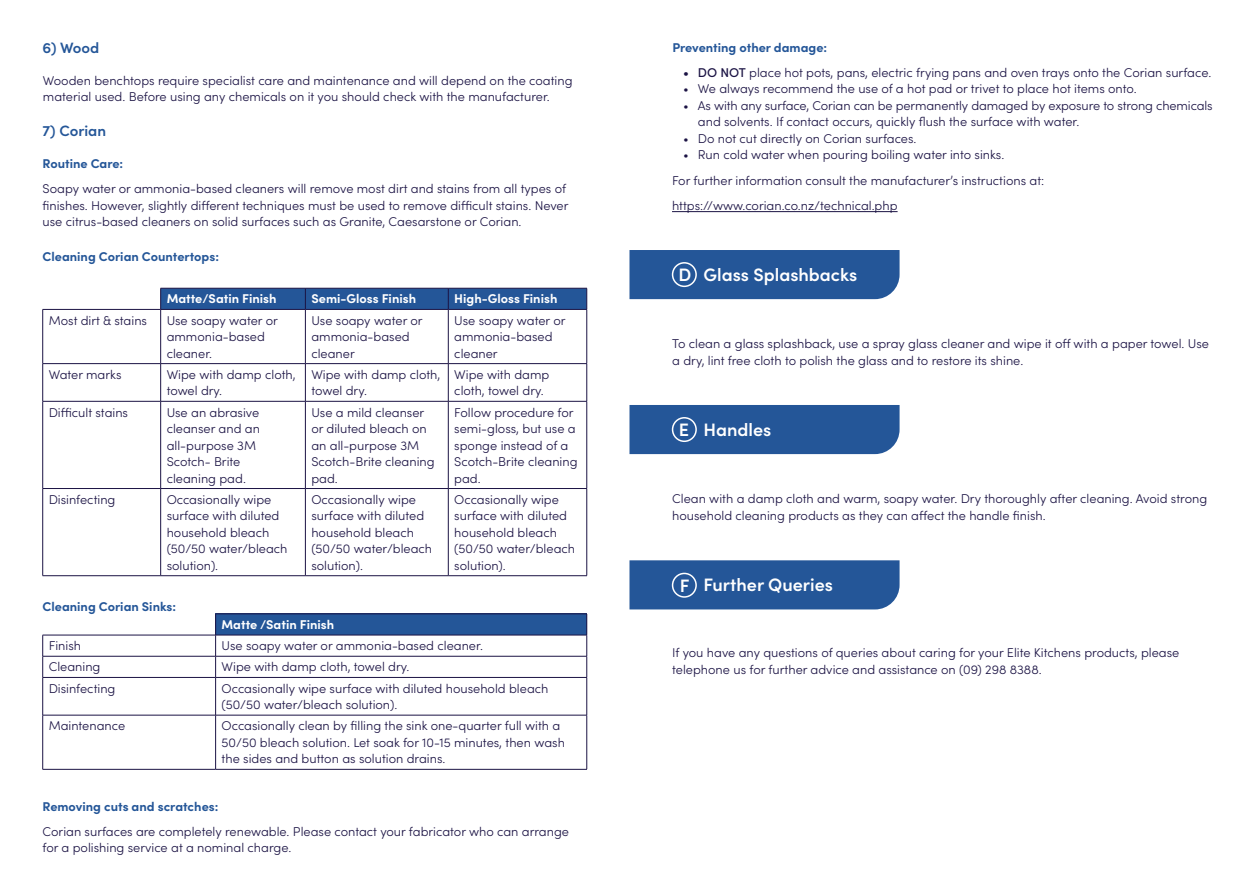
<style>
.page{position:relative;width:1259px;height:893px;background:#fff}
.page>*{position:absolute;margin:0;border:0;box-sizing:border-box;transform-origin:0 0}
.t1{font:600 18px "Sofia Pro";color:#fff}
.t2{font:600 15px "Sofia Pro";color:#245698}
.t3{font:300 12.75px/16.5px "Sofia Pro";color:#1b1344}
.t4{font:700 12.75px "Sofia Pro";color:#245698}
.t5{font:700 12.75px "Sofia Pro";color:#fff}
.s1{font-weight:500}
</style>
<div class="page">
<div style="left:629px;top:250px;width:270px;height:49px;background:#245698"></div>
<div style="left:629px;top:405px;width:270px;height:49px;background:#245698"></div>
<div style="left:629px;top:560px;width:270px;height:49px;background:#245698"></div>
<hr style="left:42px;top:310px;width:1px;height:53px;background:#1b1344">
<hr style="left:161px;top:309px;width:144px;height:1px;background:#1b1344">
<hr style="left:160px;top:310px;width:1px;height:53px;background:#1b1344">
<hr style="left:305px;top:309px;width:143px;height:1px;background:#1b1344">
<hr style="left:305px;top:310px;width:1px;height:53px;background:#1b1344">
<hr style="left:448px;top:309px;width:139px;height:1px;background:#1b1344">
<hr style="left:448px;top:310px;width:1px;height:53px;background:#1b1344">
<hr style="left:586px;top:310px;width:1px;height:53px;background:#1b1344">
<hr style="left:43px;top:363px;width:118px;height:1px;background:#1b1344">
<hr style="left:42px;top:364px;width:1px;height:37px;background:#1b1344">
<hr style="left:161px;top:363px;width:144px;height:1px;background:#1b1344">
<hr style="left:160px;top:364px;width:1px;height:37px;background:#1b1344">
<hr style="left:305px;top:363px;width:143px;height:1px;background:#1b1344">
<hr style="left:305px;top:364px;width:1px;height:37px;background:#1b1344">
<hr style="left:448px;top:363px;width:139px;height:1px;background:#1b1344">
<hr style="left:448px;top:364px;width:1px;height:37px;background:#1b1344">
<hr style="left:586px;top:364px;width:1px;height:37px;background:#1b1344">
<hr style="left:43px;top:401px;width:118px;height:1px;background:#1b1344">
<hr style="left:42px;top:401px;width:1px;height:87px;background:#1b1344">
<hr style="left:161px;top:401px;width:144px;height:1px;background:#1b1344">
<hr style="left:160px;top:401px;width:1px;height:87px;background:#1b1344">
<hr style="left:305px;top:401px;width:143px;height:1px;background:#1b1344">
<hr style="left:305px;top:401px;width:1px;height:87px;background:#1b1344">
<hr style="left:448px;top:401px;width:139px;height:1px;background:#1b1344">
<hr style="left:448px;top:401px;width:1px;height:87px;background:#1b1344">
<hr style="left:586px;top:401px;width:1px;height:87px;background:#1b1344">
<hr style="left:43px;top:488px;width:118px;height:1px;background:#1b1344">
<hr style="left:42px;top:489px;width:1px;height:86px;background:#1b1344">
<hr style="left:161px;top:488px;width:144px;height:1px;background:#1b1344">
<hr style="left:160px;top:489px;width:1px;height:86px;background:#1b1344">
<hr style="left:305px;top:488px;width:143px;height:1px;background:#1b1344">
<hr style="left:305px;top:489px;width:1px;height:86px;background:#1b1344">
<hr style="left:448px;top:488px;width:139px;height:1px;background:#1b1344">
<hr style="left:448px;top:489px;width:1px;height:86px;background:#1b1344">
<hr style="left:586px;top:489px;width:1px;height:86px;background:#1b1344">
<hr style="left:43px;top:575px;width:118px;height:1px;background:#1b1344">
<hr style="left:161px;top:575px;width:144px;height:1px;background:#1b1344">
<hr style="left:305px;top:575px;width:143px;height:1px;background:#1b1344">
<hr style="left:448px;top:575px;width:139px;height:1px;background:#1b1344">
<div style="left:160px;top:288px;width:427px;height:21px;background:#245698"></div>
<hr style="left:43px;top:309px;width:118px;height:1px;background:#1b1344">
<div style="left:216px;top:614px;width:371px;height:21px;background:#245698"></div>
<hr style="left:215px;top:614px;width:372px;height:1px;background:#1b1344">
<hr style="left:216px;top:635px;width:371px;height:1px;background:#1b1344">
<hr style="left:43px;top:656px;width:173px;height:1px;background:#1b1344">
<svg style="left:42px;top:635px;width:1px;height:42px"></svg>
<hr style="left:216px;top:656px;width:371px;height:1px;background:#1b1344">
<svg style="left:586px;top:614px;width:1px;height:63px"></svg>
<hr style="left:43px;top:677px;width:173px;height:1px;background:#1b1344">
<hr style="left:42px;top:678px;width:1px;height:37px;background:#1b1344">
<hr style="left:216px;top:677px;width:371px;height:1px;background:#1b1344">
<hr style="left:215px;top:678px;width:1px;height:37px;background:#1b1344">
<hr style="left:586px;top:678px;width:1px;height:37px;background:#1b1344">
<hr style="left:43px;top:715px;width:173px;height:1px;background:#1b1344">
<hr style="left:42px;top:715px;width:1px;height:54px;background:#1b1344">
<hr style="left:216px;top:715px;width:371px;height:1px;background:#1b1344">
<hr style="left:215px;top:715px;width:1px;height:54px;background:#1b1344">
<hr style="left:586px;top:715px;width:1px;height:54px;background:#1b1344">
<hr style="left:43px;top:769px;width:173px;height:1px;background:#1b1344">
<hr style="left:216px;top:769px;width:371px;height:1px;background:#1b1344">
<svg style="left:215px;top:615px;width:1px;height:62px"></svg>
<hr style="left:43px;top:635px;width:173px;height:1px;background:#1b1344">
<div style="left:672px;top:262px;width:25px;height:25px;border:2px solid #fff;border-radius:50%"></div>
<div style="left:672px;top:573px;width:25px;height:25px;border:2px solid #fff;border-radius:50%"></div>
<div style="left:672px;top:417px;width:25px;height:25px;border:2px solid #fff;border-radius:50%"></div>
<hr style="left:672px;top:211px;width:225px;height:1px;background:#1b1344">
<p class="t2" style="left:43px;top:37px;width:58px">6) Wood</p>
<p class="t3" style="left:43px;top:71px;width:531px">Wooden benchtops require specialist care and maintenance and will depend on the coating material used. Before using any chemicals on it you should check with the manufacturer.</p>
<p class="t2" style="left:43px;top:120px;width:65px">7) Corian</p>
<p class="t4" style="left:43px;top:154px;width:82px">Routine Care:</p>
<p class="t3" style="left:43px;top:180px;width:527px">Soapy water or ammonia-based cleaners will remove most dirt and stains from all types of finishes. However, slightly different techniques must be used to remove difficult stains. Never use citrus-based cleaners on solid surfaces such as Granite, Caesarstone or Corian.</p>
<p class="t4" style="left:43px;top:247px;width:178px">Cleaning Corian Countertops:</p>
<p class="t5" style="left:167px;top:289px;width:111px">Matte/Satin Finish</p>
<p class="t5" style="left:311px;top:289px;width:106px">Semi-Gloss Finish</p>
<p class="t5" style="left:454px;top:289px;width:105px">High-Gloss Finish</p>
<p class="t3" style="left:49px;top:311px;width:100px">Most dirt &amp; stains</p>
<p class="t3" style="left:167px;top:311px;width:113px">Use soapy water or ammonia-based cleaner.</p>
<p class="t3" style="left:311px;top:311px;width:113px">Use soapy water or ammonia-based cleaner</p>
<p class="t3" style="left:454px;top:311px;width:113px">Use soapy water or ammonia-based cleaner</p>
<p class="t3" style="left:49px;top:365px;width:74px">Water marks</p>
<p class="t3" style="left:167px;top:365px;width:130px">Wipe with damp cloth, towel dry.</p>
<p class="t3" style="left:311px;top:365px;width:130px">Wipe with damp cloth, towel dry.</p>
<p class="t3" style="left:454px;top:365px;width:97px">Wipe with damp cloth, towel dry.</p>
<p class="t3" style="left:49px;top:403px;width:81px">Difficult stains</p>
<p class="t3" style="left:167px;top:403px;width:95px">Use an abrasive cleanser and an all-purpose 3M<br>Scotch- Brite cleaning pad.</p>
<p class="t3" style="left:311px;top:403px;width:125px">Use a mild cleanser or diluted bleach on an all-purpose 3M<br>Scotch-Brite cleaning pad.</p>
<p class="t3" style="left:454px;top:403px;width:125px">Follow procedure for semi-gloss, but use a sponge instead of a<br>Scotch-Brite cleaning pad.</p>
<p class="t3" style="left:49px;top:490px;width:68px">Disinfecting</p>
<p class="t3" style="left:167px;top:490px;width:122px">Occasionally wipe surface with diluted household bleach (50/50 water/bleach solution).</p>
<p class="t3" style="left:311px;top:490px;width:122px">Occasionally wipe surface with diluted household bleach (50/50 water/bleach solution).</p>
<p class="t3" style="left:454px;top:490px;width:122px">Occasionally wipe surface with diluted household bleach (50/50 water/bleach solution).</p>
<p class="t4" style="left:43px;top:596px;width:135px">Cleaning Corian Sinks:</p>
<p class="t5" style="left:222px;top:615px;width:114px">Matte /Satin Finish</p>
<p class="t3" style="left:49px;top:637px;width:34px">Finish</p>
<p class="t3" style="left:222px;top:637px;width:263px">Use soapy water or ammonia-based cleaner.</p>
<p class="t3" style="left:49px;top:658px;width:53px">Cleaning</p>
<p class="t3" style="left:222px;top:658px;width:189px">Wipe with damp cloth, towel dry.</p>
<p class="t3" style="left:49px;top:679px;width:68px">Disinfecting</p>
<p class="t3" style="left:222px;top:679px;width:328px">Occasionally wipe surface with diluted household bleach (50/50 water/bleach solution).</p>
<p class="t3" style="left:49px;top:717px;width:78px">Maintenance</p>
<p class="t3" style="left:222px;top:717px;width:345px">Occasionally clean by filling the sink one-quarter full with a<br>50/50 bleach solution. Let soak for 10-15 minutes, then wash the sides and button as solution drains.</p>
<p class="t4" style="left:43px;top:796px;width:177px">Removing cuts and scratches:</p>
<p class="t3" style="left:43px;top:822px;width:528px">Corian surfaces are completely renewable. Please contact your fabricator who can arrange for a polishing service at a nominal charge.</p>
<p class="t4" style="left:672px;top:37px;width:156px">Preventing other damage:</p>
<p class="t3" style="left:683px;top:63px;width:530px"><span class="s1">• DO NOT</span> place hot pots, pans, electric frying pans and oven trays onto the Corian surface.</p>
<p class="t3" style="left:683px;top:80px;width:455px">• We always recommend the use of a hot pad or trivet to place hot items onto.</p>
<p class="t3" style="left:698px;top:96px;width:516px;text-indent:-15px">• As with any surface, Corian can be permanently damaged by exposure to strong chemicals and solvents. If contact occurs, quickly flush the surface with water.</p>
<p class="t3" style="left:683px;top:129px;width:235px">• Do not cut directly on Corian surfaces.</p>
<p class="t3" style="left:683px;top:146px;width:323px">• Run cold water when pouring boiling water into sinks.</p>
<p class="t3" style="left:672px;top:168px;width:374px;line-height:25px">For further information consult the manufacturer’s instructions at: https://www.corian.co.nz/technical.php</p>
<h1 class="t1" style="left:678px;top:261px;width:14px">D</h1>
<h1 class="t1" style="left:703px;top:261px;width:155px">Glass Splashbacks</h1>
<p class="t3" style="left:672px;top:335px;width:538px">To clean a glass splashback, use a spray glass cleaner and wipe it off with a paper towel. Use a dry, lint free cloth to polish the glass and to restore its shine.</p>
<h1 class="t1" style="left:679px;top:416px;width:12px">E</h1>
<h1 class="t1" style="left:703px;top:416px;width:69px">Handles</h1>
<p class="t3" style="left:672px;top:490px;width:536px">Clean with a damp cloth and warm, soapy water. Dry thoroughly after cleaning. Avoid strong household cleaning products as they can affect the handle finish.</p>
<h1 class="t1" style="left:680px;top:572px;width:11px">F</h1>
<h1 class="t1" style="left:703px;top:571px;width:131px">Further Queries</h1>
<p class="t3" style="left:672px;top:644px;width:509px">If you have any questions of queries about caring for your Elite Kitchens products, please telephone us for further advice and assistance on (09) 298 8388.</p>
</div>
